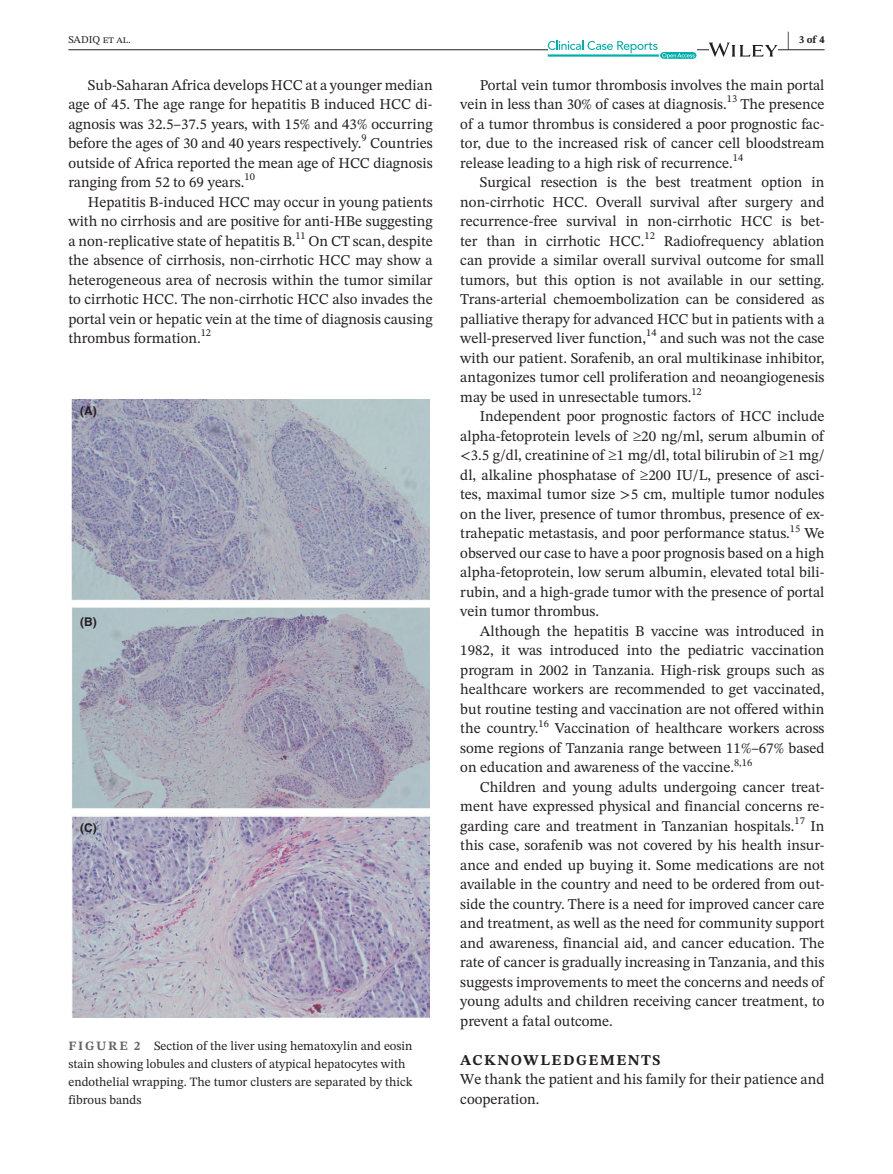
<style>
.page{position:relative;width:893px;height:1174px;background:#fff}
.page>*{position:absolute;margin:0;border:0;box-sizing:border-box;transform-origin:0 0}
.t1{font:700 21px "STIX Two Text";color:#231f20;scale:.42 1}
.t2{font:15px/19.5px "STIX Two Text";color:#231f20;text-align:justify}
.t3{font:700 15px "STIX Two Text";letter-spacing:.1em;color:#231f20}
.t4{font:12.75px/18px "STIX Two Text";color:#231f20}
.t5{font:700 12px "Helvetica";color:#231f20}
.t6{font:10.5px "STIX Two Text";color:#231f20}
.t7{font:700 10.5px "STIX Two Text";color:#231f20}
.s1{font-weight:700;color:#636366}
</style>
<div class="page">
<hr style="left:68px;top:49px;width:756px;height:1px;background:#231f20">
<svg style="left:548px;top:41px;width:148px;height:18px"></svg>
<svg style="left:709px;top:43px;width:68px;height:14px"></svg>
<div style="left:68px;top:400px;width:365px;height:617px;background:linear-gradient(to bottom,#fff,#fff)"></div>
<img style="left:72px;top:400px;width:357px;height:617px">
<h1 class="t1" style="left:787px;top:24px;width:8px">|</h1>
<p class="t6" style="left:68px;top:32px;width:64px">SADIQ et al.</p>
<p class="t7" style="left:799px;top:32px;width:27px">3 of 4</p>
<p class="t2" style="left:68px;top:75px;width:366px;text-indent:20px">Sub-Saharan Africa develops HCC at a younger median age of 45. The age range for hepatitis B induced HCC di&shy;agnosis was 32.5–37.5 years, with 15% and 43% occurring before the ages of 30 and 40 years respectively.</p>
<p class="t2" style="left:460px;top:75px;width:366px;text-indent:20px">Portal vein tumor thrombosis involves the main portal vein in less than 30% of cases at diagnosis.</p>
<p class="t6" style="left:727px;top:91px;width:12px">13</p>
<p class="t2" style="left:460px;top:94px;width:366px;text-indent:280px">The presence of a tumor thrombus is considered a poor prognostic fac&shy;tor, due to the increased risk of cancer cell bloodstream release leading to a high risk of recurrence.</p>
<p class="t6" style="left:361px;top:130px;width:7px">9</p>
<p class="t2" style="left:68px;top:133px;width:366px;text-indent:302px">Countries outside of Africa reported the mean age of HCC diagnosis ranging from 52 to 69 years.</p>
<p class="t6" style="left:733px;top:150px;width:12px">14</p>
<p class="t2" style="left:460px;top:172px;width:366px;text-indent:20px">Surgical resection is the best treatment option in non-cirrhotic HCC. Overall survival after surgery and recurrence-free survival in non-cirrhotic HCC is bet&shy;ter than in cirrhotic HCC.</p>
<p class="t6" style="left:244px;top:169px;width:12px">10</p>
<p class="t2" style="left:68px;top:192px;width:366px;text-indent:20px">Hepatitis B-induced HCC may occur in young patients with no cirrhosis and are positive for anti-HBe suggesting a non-replicative state of hepatitis B.</p>
<p class="t6" style="left:645px;top:228px;width:12px">12</p>
<p class="t2" style="left:460px;top:231px;width:366px;text-indent:203px">Radiofrequency ablation can provide a similar overall survival outcome for small tumors, but this option is not available in our setting.<br>Trans-arterial chemoembolization can be considered as palliative therapy for advanced HCC but in patients with a well-preserved liver function,</p>
<p class="t6" style="left:295px;top:228px;width:12px">11</p>
<p class="t2" style="left:68px;top:231px;width:366px;text-indent:240px">On CT scan, despite the absence of cirrhosis, non-cirrhotic HCC may show a heterogeneous area of necrosis within the tumor similar to cirrhotic HCC. The non-cirrhotic HCC also invades the portal vein or hepatic vein at the time of diagnosis causing thrombus formation.</p>
<p class="t6" style="left:646px;top:325px;width:12px">14</p>
<p class="t2" style="left:460px;top:328px;width:366px;text-indent:200px">and such was not the case with our patient. Sorafenib, an oral multikinase inhibitor, antagonizes tumor cell proliferation and neoangiogenesis may be used in unresectable tumors.</p>
<p class="t6" style="left:201px;top:325px;width:12px">12</p>
<p class="t6" style="left:691px;top:384px;width:12px">12</p>
<p class="t2" style="left:460px;top:406px;width:366px;text-indent:20px">Independent poor prognostic factors of HCC include alpha-fetoprotein levels of ≥20 ng/ml, serum albumin of &lt;3.5 g/dl, creatinine of ≥1 mg/dl, total bilirubin of ≥1 mg/ dl, alkaline phosphatase of ≥200 IU/L, presence of asci&shy;tes, maximal tumor size &gt;5 cm, multiple tumor nodules on the liver, presence of tumor thrombus, presence of ex&shy;trahepatic metastasis, and poor performance status.</p>
<p class="t5" style="left:80px;top:403px;width:18px">(A)</p>
<p class="t6" style="left:790px;top:520px;width:12px">15</p>
<p class="t2" style="left:460px;top:523px;width:366px;text-indent:344px">We observed our case to have a poor prognosis based on a high alpha-fetoprotein, low serum albumin, elevated total bili&shy;rubin, and a high-grade tumor with the presence of portal vein tumor thrombus.</p>
<p class="t2" style="left:460px;top:621px;width:366px;text-indent:20px">Although the hepatitis B vaccine was introduced in 1982, it was introduced into the pediatric vaccination program in 2002 in Tanzania. High-risk groups such as healthcare workers are recommended to get vaccinated, but routine testing and vaccination are not offered within the country.</p>
<p class="t5" style="left:80px;top:614px;width:18px">(B)</p>
<p class="t6" style="left:539px;top:715px;width:12px">16</p>
<p class="t2" style="left:460px;top:718px;width:366px;text-indent:95px">Vaccination of healthcare workers across some regions of Tanzania range between 11%–67% based on education and awareness of the vaccine.</p>
<p class="t6" style="left:734px;top:754px;width:20px">8,16</p>
<p class="t2" style="left:460px;top:777px;width:366px;text-indent:20px">Children and young adults undergoing cancer treat&shy;ment have expressed physical and financial concerns re&shy;garding care and treatment in Tanzanian hospitals.</p>
<p class="t6" style="left:794px;top:813px;width:12px">17</p>
<p class="t2" style="left:460px;top:816px;width:366px;text-indent:350px">In this case, sorafenib was not covered by his health insur&shy;ance and ended up buying it. Some medications are not available in the country and need to be ordered from out&shy;side the country. There is a need for improved cancer care and treatment, as well as the need for community support and awareness, financial aid, and cancer education. The rate of cancer is gradually increasing in Tanzania, and this suggests improvements to meet the concerns and needs of young adults and children receiving cancer treatment, to prevent a fatal outcome.</p>
<p class="t3" style="left:460px;top:1049px;width:202px">ACKNOWLEDGEMENTS</p>
<p class="t2" style="left:460px;top:1069px;width:366px">We thank the patient and his family for their patience and cooperation.</p>
<p class="t5" style="left:80px;top:820px;width:18px">(C)</p>
<p class="t4" style="left:68px;top:1036px;width:346px"><span class="s1">FIGURE 2</span> Section of the liver using hematoxylin and eosin stain showing lobules and clusters of atypical hepatocytes with endothelial wrapping. The tumor clusters are separated by thick fibrous bands</p>
</div>
